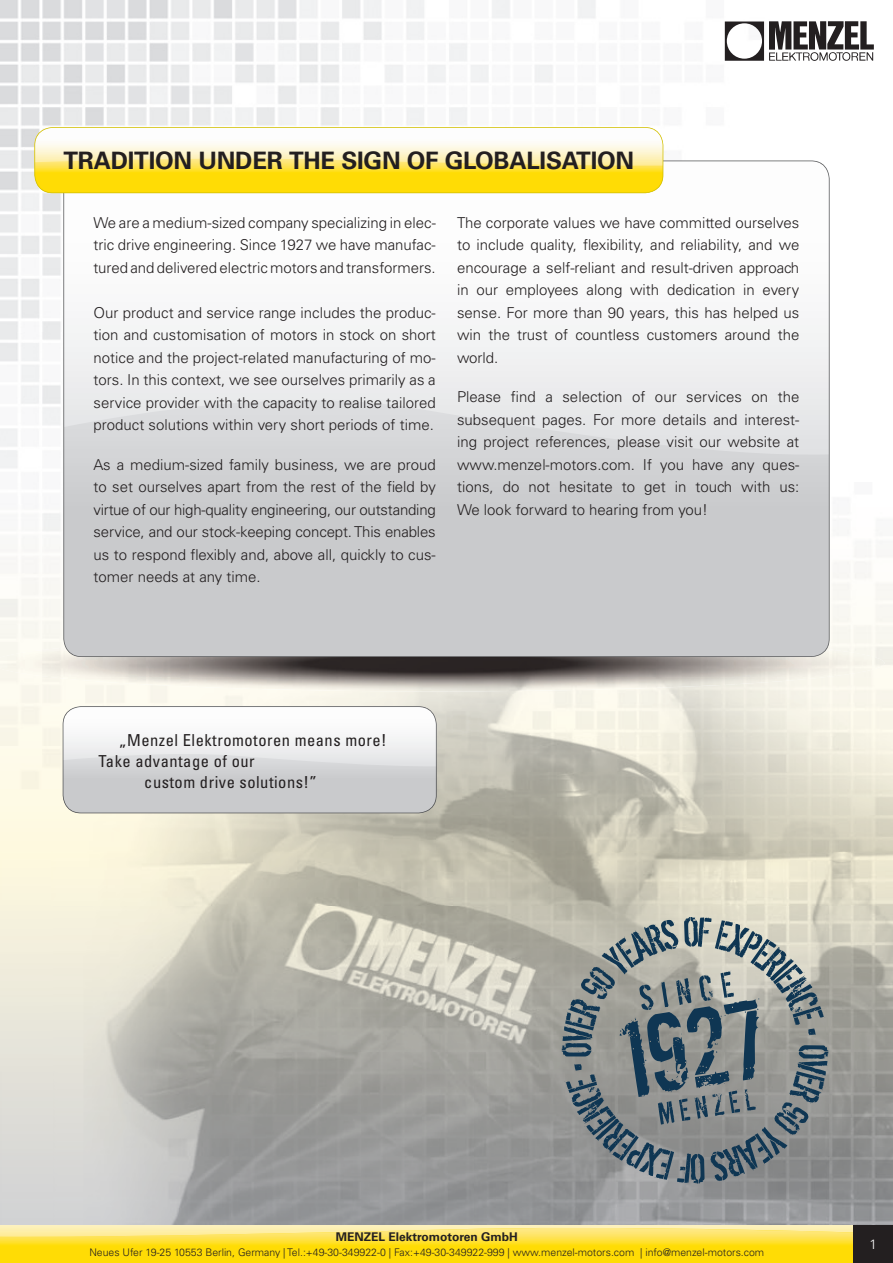
<style>
.page{position:relative;width:893px;height:1263px;background:#fff}
.page>*{position:absolute;margin:0;border:0;box-sizing:border-box;transform-origin:0 0}
.t1{font:700 24px "Univers LT Std";letter-spacing:-.01em;color:#231f20}
.t2{font:condensed 16.5px "Univers LT Std";letter-spacing:.03em;color:#231f20}
.t3{font:300 15px/22.5px "Univers LT Std";color:#231f20;text-align:justify}
.t4{font:300 13.5px "Univers LT Std";color:#fff}
.t5{font:700 12px "Univers LT Std";color:#231f20}
.t6{font:300 10.5px "Univers LT Std";color:#231f20}
</style>
<div class="page">
<img style="left:0;top:0;width:893px;height:1224px">
<svg style="left:725px;top:21px;width:149px;height:40px"></svg>
<svg style="left:0;top:1224px;width:854px;height:39px;background:#fedd14"></svg>
<svg style="left:0;top:1224px;width:853px;height:13px;background:#f6e594"></svg>
<div style="left:854px;top:1224px;width:39px;height:39px;background:#231f20"></div>
<img style="left:0;top:635px;width:884px;height:56px">
<svg style="left:63px;top:161px;width:767px;height:496px"></svg>
<svg style="left:34px;top:127px;width:629px;height:66px"></svg>
<svg style="left:63px;top:706px;width:374px;height:107px"></svg>
<svg style="left:562px;top:917px;width:266px;height:266px;background:#838b8d"></svg>
<h1 class="t1" style="left:63px;top:146px;width:572px">TRADITION UNDER THE SIGN OF GLOBALISATION</h1>
<p class="t3" style="left:94px;top:211px;width:344px">We are a medium-sized company specializing in elec&shy;tric drive engineering. Since 1927 we have manufac&shy;tured and delivered electric motors and transformers.</p>
<p class="t3" style="left:94px;top:301px;width:344px">Our product and service range includes the produc&shy;tion and customisation of motors in stock on short notice and the project-related manufacturing of mo&shy;tors. In this context, we see ourselves primarily as a service provider with the capacity to realise tailored product solutions within very short periods of time.</p>
<p class="t3" style="left:94px;top:453px;width:344px">As a medium-sized family business, we are proud to set ourselves apart from the rest of the field by virtue of our high-quality engineering, our outstanding service, and our stock-keeping concept. This enables us to respond flexibly and, above all, quickly to cus&shy;tomer needs at any time.</p>
<p class="t3" style="left:457px;top:211px;width:344px">The corporate values we have committed ourselves to include quality, flexibility, and reliability, and we encourage a self-reliant and result-driven approach in our employees along with dedication in every sense. For more than 90 years, this has helped us win the trust of countless customers around the world.</p>
<p class="t3" style="left:457px;top:386px;width:344px">Please find a selection of our services on the subsequent pages. For more details and interest&shy;ing project references, please visit our website at www.menzel-motors.com. If you have any ques&shy;tions, do not hesitate to get in touch with us:<br>We look forward to hearing from you!</p>
<p class="t2" style="left:119px;top:729px;width:269px">„Menzel Elektromotoren means more!</p>
<p class="t2" style="left:99px;top:750px;width:158px">Take advantage of our</p>
<p class="t2" style="left:144px;top:771px;width:174px">custom drive solutions!”</p>
<p class="t5" style="left:336px;top:1230px;width:183px">MENZEL Elektromotoren GmbH</p>
<p class="t6" style="left:89px;top:1246px;width:676px">Neues Ufer 19-25 10553 Berlin, Germany | Tel.:+49-30-349922-0 | Fax:+49-30-349922-999 | www.menzel-motors.com | info@menzel-motors.com</p>
<p class="t4" style="left:869px;top:1235px;width:9px">1</p>
</div>
